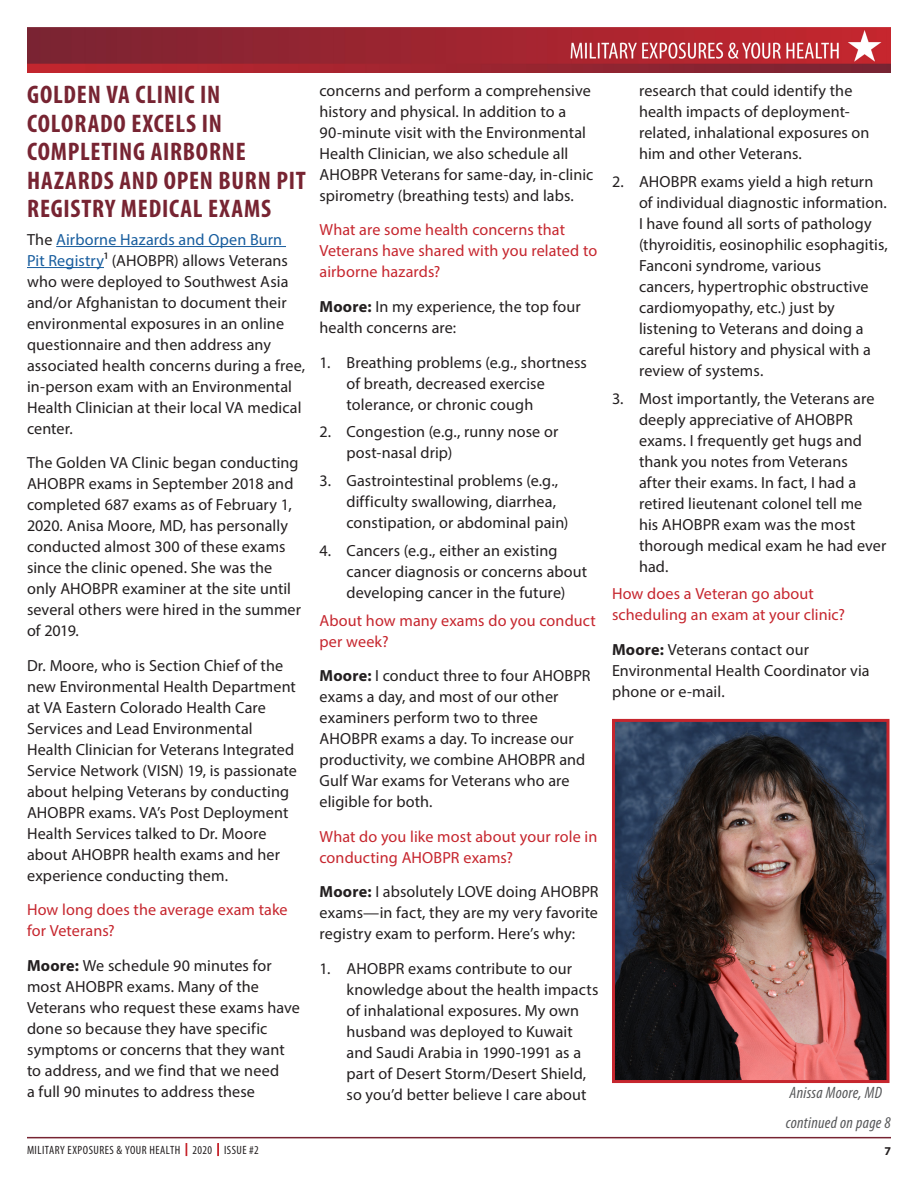
<style>
.page{position:relative;width:918px;height:1188px;background:#fff}
.page>*{position:absolute;margin:0;border:0;box-sizing:border-box;transform-origin:0 0}
.Article_Header{font:700 condensed 25.5px/28.5px "Myriad Pro";letter-spacing:.03em;color:#772432}
.Article_Continuation{font:italic condensed 16.5px "Myriad Pro";letter-spacing:.02em;color:#57585a}
.Paragraph{font:16.2px/21px "Myriad Pro";letter-spacing:.005em;color:#231f20}
.Paragraph-2{font:16.2px/21px "Myriad Pro";letter-spacing:.005em;color:#c6262e}
.Paragraph-3{font:16.2px "Myriad Pro";letter-spacing:.01em;color:#175d9e}
.t1{font:condensed 12px "Myriad Pro";letter-spacing:.035em;color:#231f20}
.t2{font:700 12px "Myriad Pro";color:#231f20}
.s1{color:#231f20}
.s2{color:#175d9e}
.s3{font-weight:700}
.s4{color:#c6262e}
</style>
<div class="page">
<img style="left:27px;top:27px;width:864px;height:45px">
<hr style="left:27px;top:1137px;width:864px;height:1px;background:#772432">
<hr style="left:56px;top:246px;width:230px;height:1px;background:#175d9e">
<hr style="left:27px;top:267px;width:77px;height:1px;background:#175d9e">
<img style="left:616px;top:723px;width:270px;height:356px">
<div style="left:612px;top:719px;width:278px;height:364px;border:3px solid #c6262e"></div>
<p class="Article_Header" style="left:27px;top:80px;width:280px">GOLDEN VA CLINIC IN<br>COLORADO EXCELS IN<br>COMPLETING AIRBORNE<br>HAZARDS AND OPEN BURN PIT<br>REGISTRY MEDICAL EXAMS</p>
<p class="Paragraph-3" style="left:27px;top:230px;width:257px"><span class="s1">The</span> Airborne Hazards and Open Burn</p>
<p class="Paragraph" style="left:27px;top:250px;width:280px"><span class="s2">Pit Registry</span>1 (AHOBPR) allows Veterans who were deployed to Southwest Asia and/or Afghanistan to document their environmental exposures in an online questionnaire and then address any associated health concerns during a free, in-person exam with an Environmental Health Clinician at their local VA medical center.</p>
<p class="Paragraph" style="left:27px;top:452px;width:276px">The Golden VA Clinic began conducting AHOBPR exams in September 2018 and completed 687 exams as of February 1, 2020. Anisa Moore, MD, has personally conducted almost 300 of these exams since the clinic opened. She was the only AHOBPR examiner at the site until several others were hired in the summer of 2019.</p>
<p class="Paragraph" style="left:27px;top:655px;width:271px">Dr. Moore, who is Section Chief of the new Environmental Health Department at VA Eastern Colorado Health Care Services and Lead Environmental Health Clinician for Veterans Integrated Service Network (VISN) 19, is passionate about helping Veterans by conducting AHOBPR exams. VA’s Post Deployment Health Services talked to Dr. Moore about AHOBPR health exams and her experience conducting them.</p>
<p class="Paragraph-2" style="left:27px;top:899px;width:262px">How long does the average exam take for Veterans?</p>
<p class="Paragraph" style="left:27px;top:955px;width:274px"><span class="s3">Moore:</span> We schedule 90 minutes for most AHOBPR exams. Many of the Veterans who request these exams have done so because they have specific symptoms or concerns that they want to address, and we find that we need<br>a full 90 minutes to address these</p>
<p class="Paragraph" style="left:320px;top:80px;width:275px">concerns and perform a comprehensive history and physical. In addition to a 90-minute visit with the Environmental Health Clinician, we also schedule all AHOBPR Veterans for same-day, in-clinic spirometry (breathing tests) and labs.</p>
<p class="Paragraph-2" style="left:320px;top:219px;width:279px">What are some health concerns that<br>Veterans have shared with you related to airborne hazards?</p>
<p class="Paragraph" style="left:320px;top:296px;width:263px"><span class="s3">Moore:</span> In my experience, the top four health concerns are:</p>
<p class="Paragraph" style="left:346px;top:351px;width:242px;text-indent:-27px">1. Breathing problems (e.g., shortness of breath, decreased exercise tolerance, or chronic cough</p>
<p class="Paragraph" style="left:346px;top:421px;width:213px;text-indent:-27px">2. Congestion (e.g., runny nose or post-nasal drip)</p>
<p class="Paragraph" style="left:346px;top:470px;width:224px;text-indent:-27px">3. Gastrointestinal problems (e.g., difficulty swallowing, diarrhea, constipation, or abdominal pain)</p>
<p class="Paragraph" style="left:346px;top:540px;width:242px;text-indent:-27px">4. Cancers (e.g., either an existing cancer diagnosis or concerns about developing cancer in the future)</p>
<p class="Paragraph-2" style="left:320px;top:609px;width:278px">About how many exams do you conduct per week?</p>
<p class="Paragraph" style="left:320px;top:665px;width:273px"><span class="s3">Moore:</span> I conduct three to four AHOBPR exams a day, and most of our other examiners perform two to three<br>AHOBPR exams a day. To increase our productivity, we combine AHOBPR and<br>Gulf War exams for Veterans who are eligible for both.</p>
<p class="Paragraph-2" style="left:320px;top:825px;width:279px">What do you like most about your role in conducting AHOBPR exams?</p>
<p class="Paragraph" style="left:320px;top:881px;width:280px;text-align:justify"><span class="s3">Moore:</span> I absolutely LOVE doing AHOBPR exams—in fact, they are my very favorite registry exam to perform. Here’s why:</p>
<p class="Paragraph" style="left:320px;top:957px;width:12px">1.</p>
<p class="Paragraph" style="left:346px;top:957px;width:254px">AHOBPR exams contribute to our knowledge about the health impacts of inhalational exposures. My own husband was deployed to Kuwait and Saudi Arabia in 1990-1991 as a part of Desert Storm/Desert Shield, so you’d better believe I care about</p>
<p class="Paragraph" style="left:639px;top:80px;width:232px">research that could identify the health impacts of deployment&shy;related, inhalational exposures on him and other Veterans.</p>
<p class="Paragraph" style="left:639px;top:171px;width:250px;text-indent:-27px">2. AHOBPR exams yield a high return of individual diagnostic information.<br>I have found all sorts of pathology (thyroiditis, eosinophilic esophagitis, Fanconi syndrome, various<br>cancers, hypertrophic obstructive cardiomyopathy, etc.) just by listening to Veterans and doing a careful history and physical with a review of systems.</p>
<p class="Paragraph" style="left:639px;top:387px;width:249px;text-indent:-27px">3. Most importantly, the Veterans are deeply appreciative of AHOBPR exams. I frequently get hugs and thank you notes from Veterans<br>after their exams. In fact, I had a retired lieutenant colonel tell me<br>his AHOBPR exam was the most thorough medical exam he had ever had.</p>
<p class="Paragraph-2" style="left:612px;top:583px;width:235px">How does a Veteran go about scheduling an exam at your clinic?</p>
<p class="Paragraph" style="left:612px;top:639px;width:259px"><span class="s3">Moore:</span> Veterans contact our<br>Environmental Health Coordinator via phone or e-mail.</p>
<p class="Article_Continuation" style="left:789px;top:1082px;width:94px">Anissa Moore, MD</p>
<p class="Article_Continuation" style="left:786px;top:1113px;width:107px">continued on page 8</p>
<p class="t1" style="left:27px;top:1143px;width:233px">MILITARY EXPOSURES &amp; YOUR HEALTH <span class="s4">|</span> 2020 <span class="s4">|</span> ISSUE #2</p>
<p class="t2" style="left:884px;top:1144px;width:8px">7</p>
</div>
